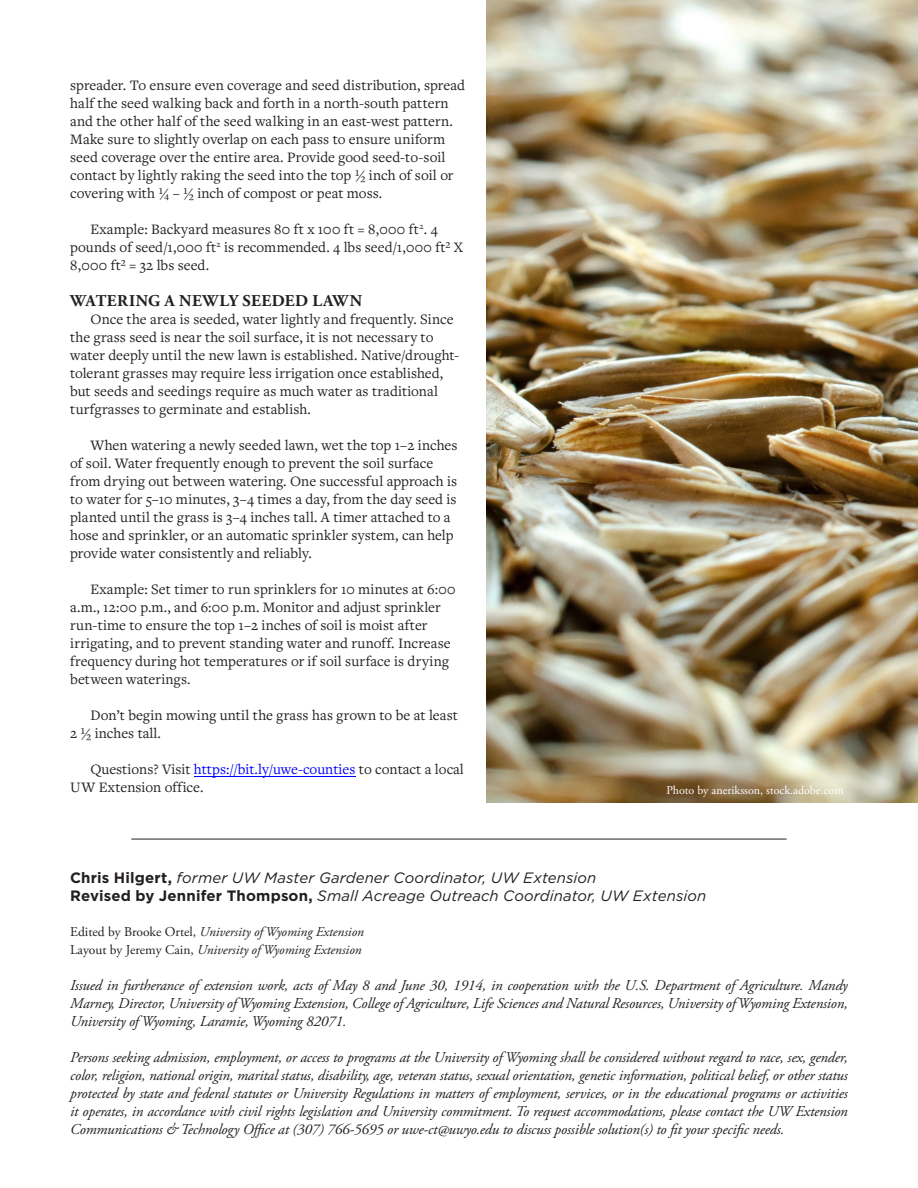
<style>
.page{position:relative;width:918px;height:1188px;background:#fff}
.page>*{position:absolute;margin:0;border:0;box-sizing:border-box;transform-origin:0 0}
.Body_Copy{font:700 16.5px "Adobe Garamond Pro";letter-spacing:.03em;color:#231f20}
.Body_Copy-2{font:15px/18px "Freight Text Pro";color:#231f20}
.t1{font:italic 15px/18px "Adobe Garamond Pro";letter-spacing:-.01em;color:#231f20;text-align:justify}
.t2{font:italic 15px "Gotham";letter-spacing:.005em;color:#231f20}
.t3{font:italic 13.5px "Adobe Garamond Pro";color:#231f20}
.t4{font:12px "Adobe Garamond Pro";color:#fff}
.s1{color:#00f}
.s2{font-weight:700;font-style:normal}
.s3{font-style:normal}
</style>
<div class="page">
<hr style="left:131px;top:839px;width:656px;height:1px;background:#231f20">
<img style="left:486px;top:0;width:432px;height:802px">
<hr style="left:194px;top:776px;width:161px;height:1px;background:#00f">
<p class="Body_Copy-2" style="left:70px;top:76px;width:396px">spreader. To ensure even coverage and seed distribution, spread half the seed walking back and forth in a north-south pattern and the other half of the seed walking in an east-west pattern.<br>Make sure to slightly overlap on each pass to ensure uniform seed coverage over the entire area. Provide good seed-to-soil contact by lightly raking the seed into the top ½ inch of soil or covering with ¼ – ½ inch of compost or peat moss.</p>
<p class="Body_Copy-2" style="left:70px;top:220px;width:394px;text-indent:20px">Example: Backyard measures 80 ft x 100 ft = 8,000 ft<sup>2</sup>. 4 pounds of seed/1,000 ft<sup>2</sup> is recommended. 4 lbs seed/1,000 ft² X<br>8,000 ft² = 32 lbs seed.</p>
<p class="Body_Copy" style="left:70px;top:291px;width:293px">WATERING A NEWLY SEEDED LAWN</p>
<p class="Body_Copy-2" style="left:70px;top:310px;width:390px;text-indent:20px">Once the area is seeded, water lightly and frequently. Since the grass seed is near the soil surface, it is not necessary to water deeply until the new lawn is established. Native/drought&shy;tolerant grasses may require less irrigation once established, but seeds and seedings require as much water as traditional turfgrasses to germinate and establish.</p>
<p class="Body_Copy-2" style="left:70px;top:436px;width:389px;text-indent:20px">When watering a newly seeded lawn, wet the top 1–2 inches of soil. Water frequently enough to prevent the soil surface from drying out between watering. One successful approach is to water for 5–10 minutes, 3–4 times a day, from the day seed is planted until the grass is 3–4 inches tall. A timer attached to a hose and sprinkler, or an automatic sprinkler system, can help provide water consistently and reliably.</p>
<p class="Body_Copy-2" style="left:70px;top:580px;width:387px;text-indent:20px">Example: Set timer to run sprinklers for 10 minutes at 6:00 a.m., 12:00 p.m., and 6:00 p.m. Monitor and adjust sprinkler run-time to ensure the top 1–2 inches of soil is moist after irrigating, and to prevent standing water and runoff. Increase frequency during hot temperatures or if soil surface is drying between waterings.</p>
<p class="Body_Copy-2" style="left:70px;top:706px;width:389px;text-indent:20px">Don’t begin mowing until the grass has grown to be at least<br>2 ½ inches tall.</p>
<p class="Body_Copy-2" style="left:70px;top:760px;width:395px;text-indent:20px">Questions? Visit <span class="s1">https://bit.ly/uwe-counties</span> to contact a local<br>UW Extension office.</p>
<p class="t4" style="left:666px;top:783px;width:179px">Photo by aneriksson, stock.adobe.com</p>
<p class="t2" style="left:70px;top:868px;width:528px"><span class="s2">Chris Hilgert,</span> former UW Master Gardener Coordinator, UW Extension</p>
<p class="t2" style="left:70px;top:886px;width:638px"><span class="s2">Revised by Jennifer Thompson,</span> Small Acreage Outreach Coordinator, UW Extension</p>
<p class="t3" style="left:70px;top:924px;width:295px"><span class="s3">Edited by Brooke Ortel,</span> University of Wyoming Extension</p>
<p class="t3" style="left:70px;top:942px;width:293px"><span class="s3">Layout by Jeremy Cain,</span> University of Wyoming Extension</p>
<p class="t1" style="left:70px;top:977px;width:779px">Issued in furtherance of extension work, acts of May 8 and June 30, 1914, in cooperation with the U.S. Department of Agriculture. Mandy Marney, Director, University of Wyoming Extension, College of Agriculture, Life Sciences and Natural Resources, University of Wyoming Extension, University of Wyoming, Laramie, Wyoming 82071.</p>
<p class="t1" style="left:70px;top:1049px;width:779px">Persons seeking admission, employment, or access to programs at the University of Wyoming shall be considered without regard to race, sex, gender, color, religion, national origin, marital status, disability, age, veteran status, sexual orientation, genetic information, political belief, or other status protected by state and federal statutes or University Regulations in matters of employment, services, or in the educational programs or activities it operates, in accordance with civil rights legislation and University commitment. To request accommodations, please contact the UW Extension Communications &amp; Technology Office at (307) 766-5695 or uwe-ct@uwyo.edu to discuss possible solution(s) to fit your specific needs.</p>
</div>
